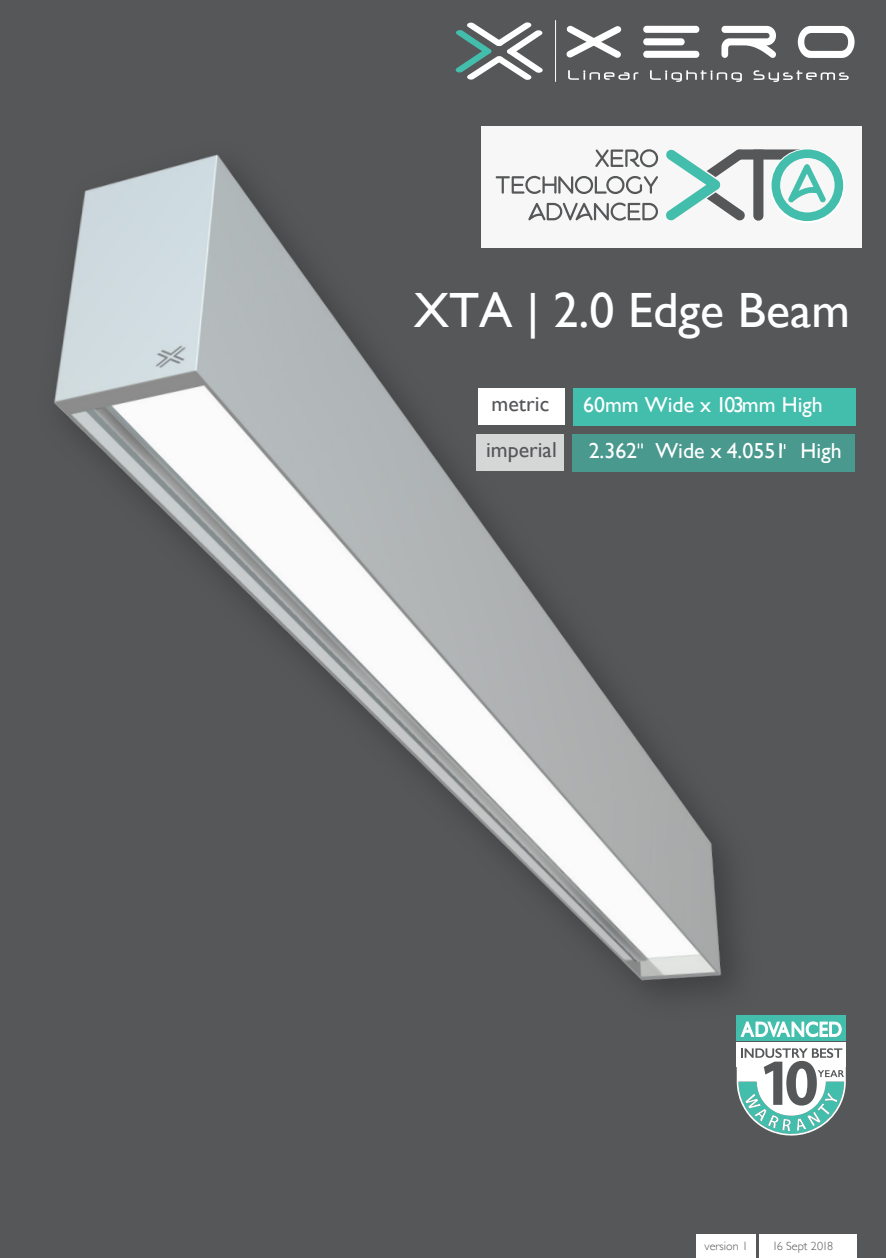
<style>
.page{position:relative;width:886px;height:1258px;background:#fff}
.page>*{position:absolute;margin:0;border:0;box-sizing:border-box;transform-origin:0 0}
.t1{font:49.5px "Gill Sans";color:#fff}
.t2{font:21.75px "Gill Sans";color:#fff}
.t3{font:21.75px "Gill Sans";color:#565759}
.t4{font:300 12px "Gill Sans";color:#565759}
</style>
<div class="page">
<div style="left:0;top:0;width:885px;height:1257px;background:#565759"></div>
<div style="left:696px;top:1233px;width:59px;height:24px;background:#fff"></div>
<div style="left:482px;top:127px;width:378px;height:120px;background:#f7f7f7"></div>
<div style="left:572px;top:388px;width:282px;height:37px;background:#43beac"></div>
<div style="left:572px;top:434px;width:282px;height:37px;background:#49998e"></div>
<svg style="left:786px;top:149px;width:58px;height:72px"></svg>
<svg style="left:568px;top:70px;width:70px;height:10px"></svg>
<svg style="left:650px;top:70px;width:91px;height:12px"></svg>
<svg style="left:753px;top:70px;width:95px;height:12px"></svg>
<svg style="left:721px;top:26px;width:54px;height:32px"></svg>
<svg style="left:797px;top:26px;width:57px;height:32px"></svg>
<svg style="left:643px;top:51px;width:56px;height:7px"></svg>
<svg style="left:643px;top:26px;width:56px;height:19px"></svg>
<svg style="left:566px;top:26px;width:55px;height:32px"></svg>
<hr style="left:555px;top:20px;width:1px;height:62px;background:#fff">
<svg style="left:455px;top:22px;width:88px;height:58px"></svg>
<div style="left:758px;top:1233px;width:97px;height:24px;background:#fff"></div>
<div style="left:736px;top:1042px;width:109px;height:24px;background:#fff"></div>
<div style="left:736px;top:1015px;width:109px;height:26px;background:#43beac"></div>
<svg style="left:736px;top:1048px;width:109px;height:88px"></svg>
<svg style="left:740px;top:1021px;width:102px;height:16px"></svg>
<img style="left:54px;top:131px;width:732px;height:863px">
<h1 class="t1" style="left:413px;top:281px;width:437px">XTA | 2.0 Edge Beam</h1>
<p class="t3" style="left:491px;top:391px;width:59px">metric</p>
<p class="t2" style="left:583px;top:392px;width:241px">60mm Wide x 103mm High</p>
<p class="t3" style="left:486px;top:437px;width:72px">imperial</p>
<p class="t2" style="left:588px;top:438px;width:254px">2.362 Wide x 4.0551 High</p>
<p class="t4" style="left:704px;top:1236px;width:45px">version 1</p>
<p class="t4" style="left:771px;top:1236px;width:62px">16 Sept 2018</p>
</div>
